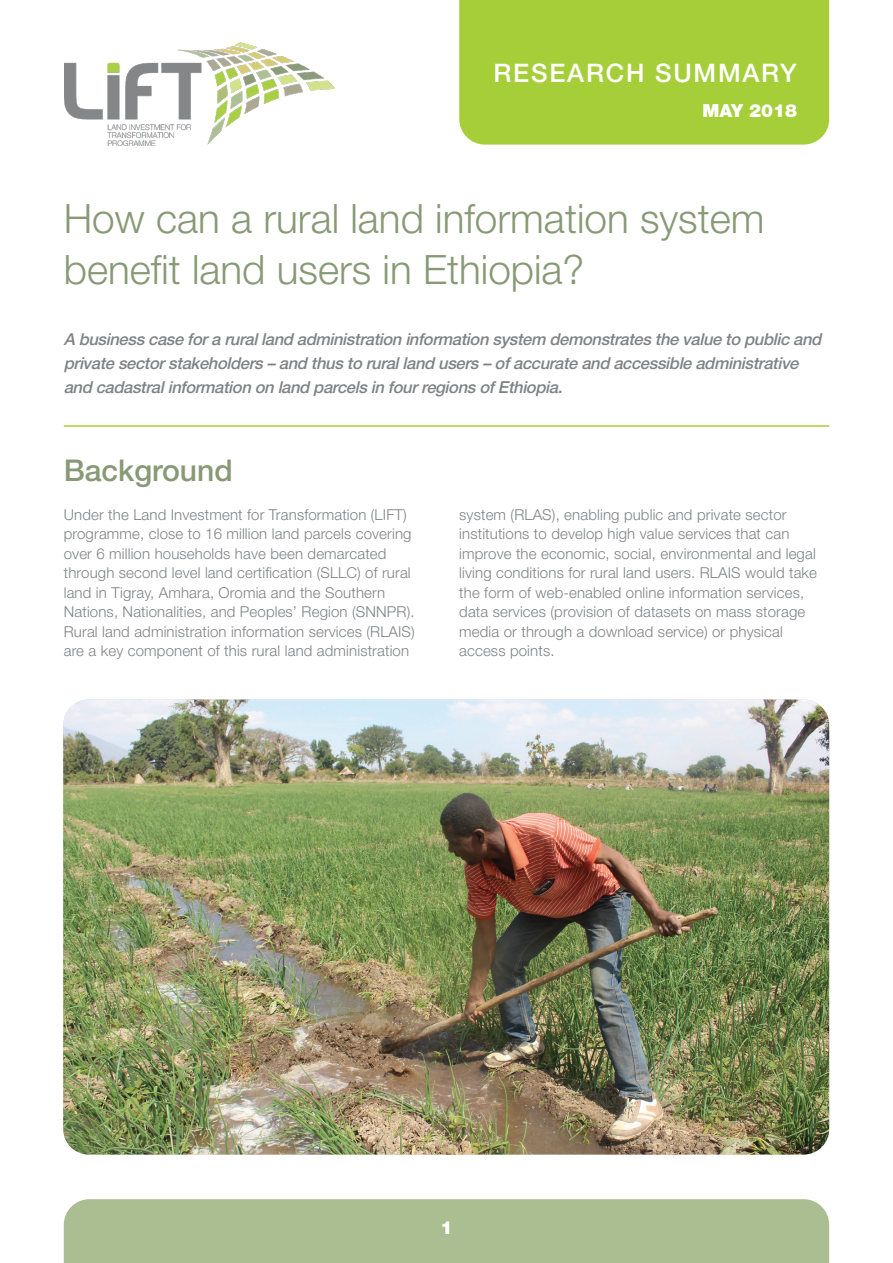
<style>
.page{position:relative;width:893px;height:1263px;background:#fff}
.page>*{position:absolute;margin:0;border:0;box-sizing:border-box;transform-origin:0 0}
.t1{font:300 40.5px/51px "Helvetica Neue LT Std";color:#889976}
.t2{font:500 30px "Helvetica Neue LT Std";color:#889976}
.t3{font:500 25.5px "Helvetica Neue LT Std";letter-spacing:.07em;color:#fff}
.t4{font:900 18px "Helvetica Neue LT Std";color:#fff}
.t5{font:italic 500 16.5px/24px "Helvetica Neue LT Std";color:#808285}
.t6{font:300 15px/19.5px "Helvetica Neue LT Std";letter-spacing:.01em;color:#808285}
</style>
<div class="page">
<img style="left:65px;top:42px;width:269px;height:103px">
<div style="left:459px;top:0;width:370px;height:145px;background:#a6ce39"></div>
<hr style="left:64px;top:425px;width:765px;height:2px;background:#a6ce39">
<div style="left:64px;top:1199px;width:765px;height:64px;background:#abbe92"></div>
<img style="left:63px;top:699px;width:766px;height:455px">
<p class="t3" style="left:493px;top:58px;width:305px">RESEARCH SUMMARY</p>
<p class="t4" style="left:702px;top:100px;width:96px">MAY 2018</p>
<p class="t1" style="left:64px;top:192px;width:702px">How can a rural land information system benefit land users in Ethiopia?</p>
<p class="t5" style="left:64px;top:326px;width:763px">A businesscase fora ruralland administration information system demonstratesthe value to public and private sectorstakeholders–and thusto ruralland users–ofaccurate and accessible administrative and cadastralinformation on land parcelsin fourregionsofEthiopia.</p>
<p class="t2" style="left:64px;top:452px;width:170px">Background</p>
<p class="t6" style="left:64px;top:504px;width:353px">Under the Land Investment for Transformation (LIFT) programme, close to 16 million land parcels covering over 6 million households have been demarcated through second level land certification (SLLC) of rural land in Tigray, Amhara, Oromia and the Southern Nations, Nationalities, and Peoples’ Region (SNNPR).<br>Rural land administration information services (RLAIS) are a key component of this rural land administration</p>
<p class="t6" style="left:459px;top:504px;width:359px">system (RLAS), enabling public and private sector institutions to develop high value services that can improve the economic, social, environmental and legal living conditions for rural land users. RLAIS would take the form of web-enabled online information services, data services (provision of datasets on mass storage media or through a download service) or physical access points.</p>
<p class="t4" style="left:440px;top:1217px;width:14px">1</p>
</div>
